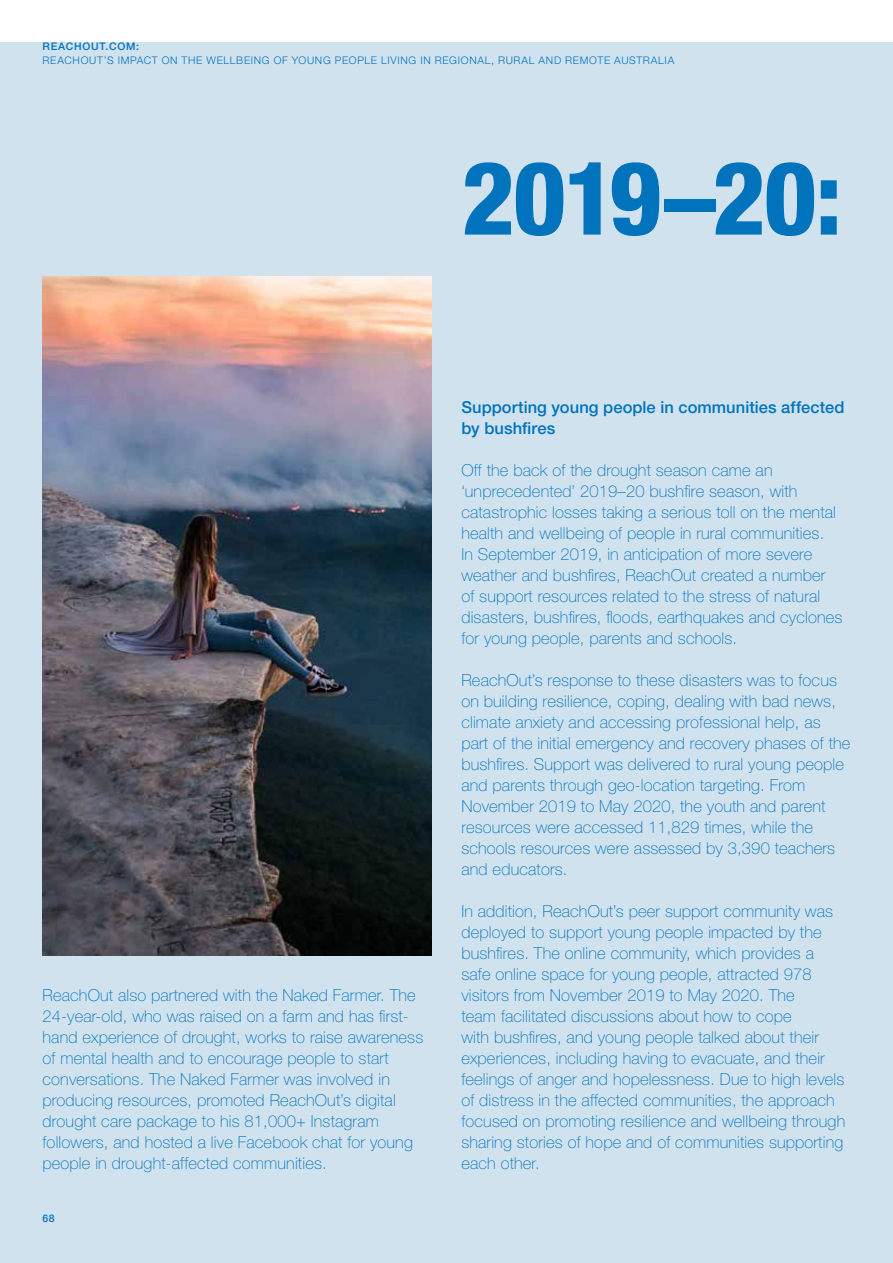
<style>
.page{position:relative;width:893px;height:1263px;background:#fff}
.page>*{position:absolute;margin:0;border:0;box-sizing:border-box;transform-origin:0 0}
.t1{font:800 condensed 102px "Helvetica Neue LT Std";letter-spacing:-.02em;color:#0073bc}
.t2{font:100 16.5px/21px "Helvetica Neue LT Std";letter-spacing:.01em;color:#0073bc}
.t3{font:500 16.5px/21px "Helvetica Neue LT Std";letter-spacing:.005em;color:#0073bc}
.t4{font:300 10.5px "Helvetica Neue LT Std";letter-spacing:.07em;color:#0073bc}
.t5{font:500 10.5px "Helvetica Neue LT Std";letter-spacing:.07em;color:#0073bc}
</style>
<div class="page">
<div style="left:0;top:43px;width:893px;height:1220px;background:#d1e2ef"></div>
<img style="left:43px;top:277px;width:389px;height:678px">
<p class="t5" style="left:43px;top:40px;width:98px">REACHOUT.COM:</p>
<p class="t4" style="left:43px;top:53px;width:633px">REACHOUT’S IMPACT ON THE WELLBEING OF YOUNG PEOPLE LIVING IN REGIONAL, RURAL AND REMOTE AUSTRALIA</p>
<h1 class="t1" style="left:461px;top:135px;width:382px">2019–20:</h1>
<p class="t2" style="left:43px;top:985px;width:382px">ReachOut also partnered with the Naked Farmer. The 24-year-old, who was raised on a farm and has first&shy;hand experience of drought, works to raise awareness of mental health and to encourage people to start conversations. The Naked Farmer was involved in producing resources, promoted ReachOut’s digital drought care package to his 81,000+ Instagram followers, and hosted a live Facebook chat for young people in drought-affected communities.</p>
<p class="t5" style="left:43px;top:1212px;width:14px">68</p>
<p class="t3" style="left:461px;top:397px;width:385px">Supporting young people in communities affected by bushfires</p>
<p class="t2" style="left:461px;top:460px;width:383px">Off the back of the drought season came an ‘unprecedented’ 2019–20 bushfire season, with catastrophic losses taking a serious toll on the mental health and wellbeing of people in rural communities.<br>In September 2019, in anticipation of more severe weather and bushfires, ReachOut created a number of support resources related to the stress of natural disasters, bushfires, floods, earthquakes and cyclones for young people, parents and schools.</p>
<p class="t2" style="left:461px;top:670px;width:391px">ReachOut’s response to these disasters was to focus on building resilience, coping, dealing with bad news, climate anxiety and accessing professional help, as part of the initial emergency and recovery phases of the bushfires. Support was delivered to rural young people and parents through geo-location targeting. From November 2019 to May 2020, the youth and parent resources were accessed 11,829 times, while the schools resources were assessed by 3,390 teachers and educators.</p>
<p class="t2" style="left:461px;top:901px;width:385px">In addition, ReachOut’s peer support community was deployed to support young people impacted by the bushfires. The online community, which provides a safe online space for young people, attracted 978 visitors from November 2019 to May 2020. The<br>team facilitated discussions about how to cope<br>with bushfires, and young people talked about their experiences, including having to evacuate, and their feelings of anger and hopelessness. Due to high levels of distress in the affected communities, the approach focused on promoting resilience and wellbeing through sharing stories of hope and of communities supporting each other.</p>
</div>
